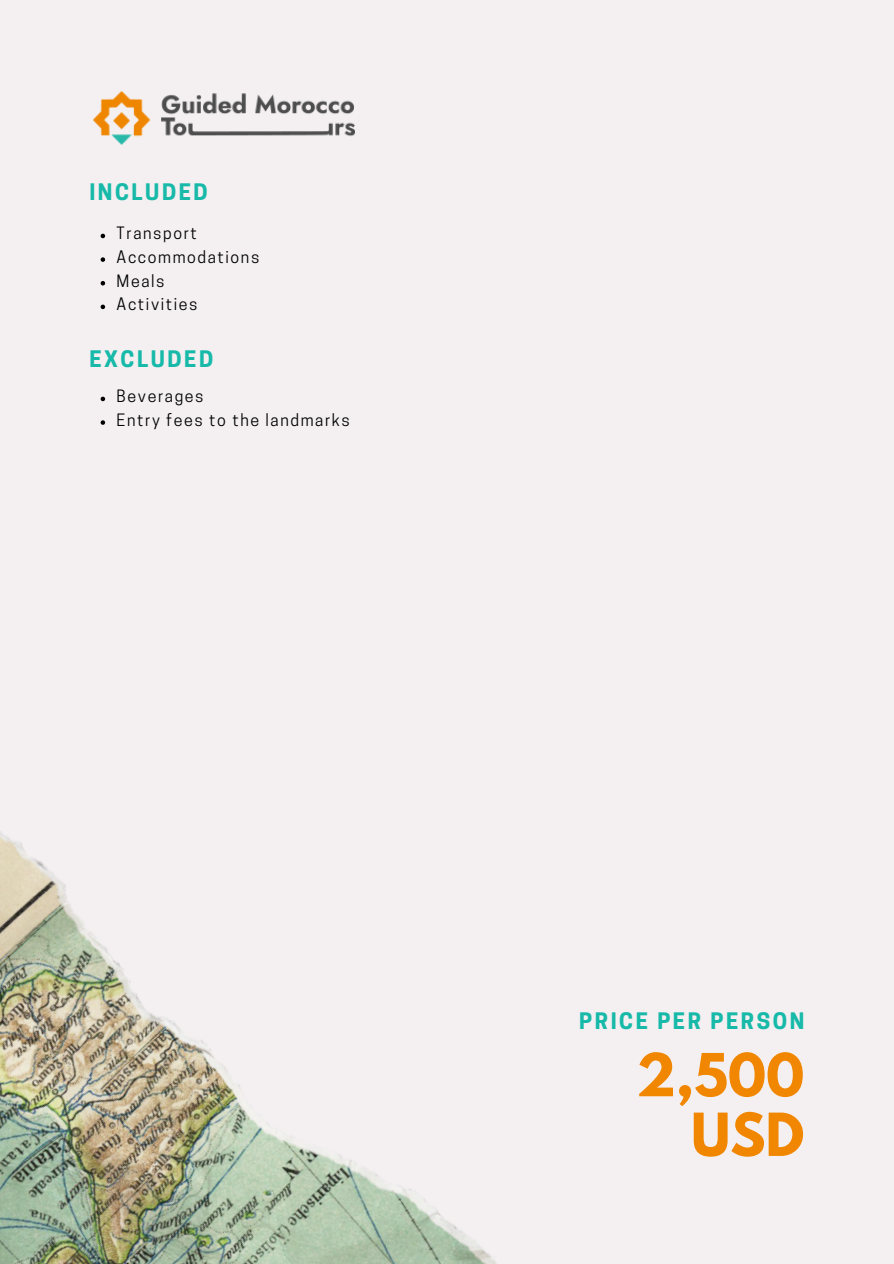
<style>
.page{position:relative;width:894px;height:1264px;background:#fff}
.page>*{position:absolute;margin:0;border:0;box-sizing:border-box;transform-origin:0 0}
.t1{font:700 52.5px/59.7px "League Spartan";color:#f18600;text-align:right}
.t2{font:700 21.3px "Cooper Hewitt";letter-spacing:.12em;color:#17b9a9}
.t3{font:16.05px "Cooper Hewitt";letter-spacing:.1em;color:#000}
</style>
<div class="page">
<div style="left:0;top:0;width:893px;height:1263px;background:#f4f0f1"></div>
<img style="left:0;top:832px;width:496px;height:431px">
<img style="left:94px;top:91px;width:261px;height:54px">
<svg style="left:101px;top:396px;width:4px;height:5px"></svg>
<svg style="left:101px;top:420px;width:4px;height:5px"></svg>
<svg style="left:101px;top:234px;width:4px;height:4px"></svg>
<svg style="left:101px;top:257px;width:4px;height:5px"></svg>
<svg style="left:101px;top:281px;width:4px;height:4px"></svg>
<svg style="left:101px;top:304px;width:4px;height:5px"></svg>
<p class="t2" style="left:89px;top:184px;width:120px">INCLUDED</p>
<p class="t3" style="left:117px;top:227px;width:82px">Transport</p>
<h2 class="t3" style="left:117px;top:251px;width:144px">Accommodations</h2>
<p class="t3" style="left:117px;top:274px;width:49px">Meals</p>
<p class="t3" style="left:117px;top:298px;width:82px">Activities</p>
<h2 class="t2" style="left:89px;top:351px;width:125px">EXCLUDED</h2>
<p class="t3" style="left:117px;top:390px;width:88px">Beverages</p>
<p class="t3" style="left:117px;top:414px;width:235px">Entry fees to the landmarks</p>
<p class="t2" style="left:579px;top:1012px;width:226px">PRICE PER PERSON</p>
<p class="t1" style="left:636px;top:1051px;width:169px">2,500<br>USD</p>
</div>
